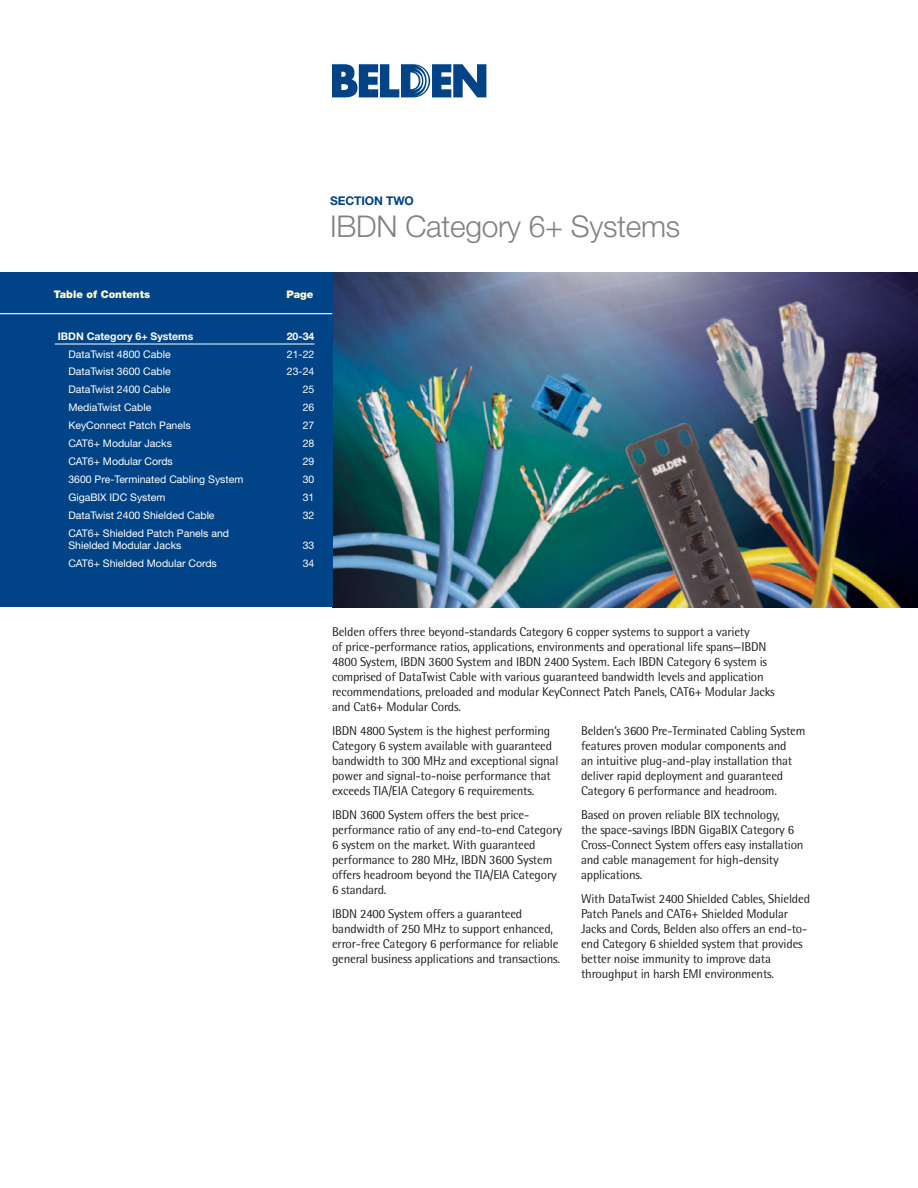
<style>
.page{position:relative;width:918px;height:1188px;background:#fff}
.page>*{position:absolute;margin:0;border:0;box-sizing:border-box;transform-origin:0 0}
.t1{font:300 30px "Helvetica Neue";letter-spacing:-.01em;color:#808285}
.t2{font:12.75px/15px "Rotis Semi Sans";letter-spacing:-.015em;color:#231f20}
.t3{font:700 12px "Helvetica Neue";letter-spacing:-.01em;color:#004387}
.t4{font:10.5px/12px "Helvetica Neue";color:#fff}
.t5{font:700 10.5px "Helvetica Neue";color:#fff}
.t6{font:900 10.5px "Helvetica Neue";color:#fffcd5}
</style>
<div class="page">
<svg style="left:332px;top:64px;width:154px;height:33px"></svg>
<img style="left:332px;top:272px;width:586px;height:335px">
<div style="left:0;top:272px;width:332px;height:335px;background:#004387"></div>
<hr style="left:55px;top:344px;width:259px;height:1px;background:#fff">
<hr style="left:0;top:313px;width:332px;height:1px;background:#fff">
<p class="t3" style="left:330px;top:193px;width:85px">SECTION TWO</p>
<h1 class="t1" style="left:330px;top:208px;width:352px">IBDN Category 6+ Systems</h1>
<p class="t6" style="left:54px;top:288px;width:98px">Table of Contents</p>
<p class="t6" style="left:286px;top:288px;width:29px">Page</p>
<p class="t5" style="left:58px;top:330px;width:137px">IBDN Category 6+ Systems</p>
<p class="t5" style="left:287px;top:330px;width:29px">20-34</p>
<p class="t4" style="left:68px;top:348px;width:104px">DataTwist 4800 Cable</p>
<p class="t4" style="left:287px;top:348px;width:29px">21-22</p>
<p class="t4" style="left:68px;top:366px;width:104px">DataTwist 3600 Cable</p>
<p class="t4" style="left:287px;top:366px;width:29px">23-24</p>
<p class="t4" style="left:68px;top:384px;width:104px">DataTwist 2400 Cable</p>
<p class="t4" style="left:303px;top:384px;width:13px">25</p>
<p class="t4" style="left:68px;top:401px;width:85px">MediaTwist Cable</p>
<p class="t4" style="left:303px;top:401px;width:13px">26</p>
<p class="t4" style="left:68px;top:419px;width:124px">KeyConnect Patch Panels</p>
<p class="t4" style="left:303px;top:419px;width:13px">27</p>
<p class="t4" style="left:68px;top:437px;width:105px">CAT6+ Modular Jacks</p>
<p class="t4" style="left:303px;top:437px;width:13px">28</p>
<p class="t4" style="left:68px;top:455px;width:106px">CAT6+ Modular Cords</p>
<p class="t4" style="left:303px;top:455px;width:13px">29</p>
<p class="t4" style="left:68px;top:473px;width:177px">3600 Pre-Terminated Cabling System</p>
<p class="t4" style="left:303px;top:473px;width:13px">30</p>
<p class="t4" style="left:68px;top:491px;width:99px">GigaBIX IDC System</p>
<p class="t4" style="left:303px;top:491px;width:13px">31</p>
<p class="t4" style="left:68px;top:509px;width:148px">DataTwist 2400 Shielded Cable</p>
<p class="t4" style="left:303px;top:509px;width:13px">32</p>
<p class="t4" style="left:68px;top:527px;width:162px">CAT6+ Shielded Patch Panels and<br>Shielded Modular Jacks</p>
<p class="t4" style="left:303px;top:539px;width:13px">33</p>
<p class="t4" style="left:68px;top:557px;width:150px">CAT6+ Shielded Modular Cords</p>
<p class="t4" style="left:303px;top:557px;width:13px">34</p>
<p class="t2" style="left:332px;top:624px;width:444px">Belden offers three beyond-standards Category 6 copper systems to support a variety<br>of price-performance ratios, applications, environments and operational life spans—IBDN 4800 System, IBDN 3600 System and IBDN 2400 System. Each IBDN Category 6 system is comprised of DataTwist Cable with various guaranteed bandwidth levels and application recommendations, preloaded and modular KeyConnect Patch Panels, CAT6+ Modular Jacks and Cat6+ Modular Cords.</p>
<p class="t2" style="left:332px;top:723px;width:228px">IBDN 4800 System is the highest performing Category 6 system available with guaranteed bandwidth to 300 MHz and exceptional signal power and signal-to-noise performance that exceeds TIA/EIA Category 6 requirements.</p>
<p class="t2" style="left:332px;top:807px;width:231px">IBDN 3600 System offers the best price&shy;performance ratio of any end-to-end Category 6 system on the market. With guaranteed performance to 280 MHz, IBDN 3600 System offers headroom beyond the TIA/EIA Category 6 standard.</p>
<p class="t2" style="left:332px;top:906px;width:230px">IBDN 2400 System offers a guaranteed bandwidth of 250 MHz to support enhanced, error-free Category 6 performance for reliable general business applications and transactions.</p>
<p class="t2" style="left:581px;top:723px;width:226px">Belden’s 3600 Pre-Terminated Cabling System features proven modular components and<br>an intuitive plug-and-play installation that deliver rapid deployment and guaranteed Category 6 performance and headroom.</p>
<p class="t2" style="left:581px;top:807px;width:224px">Based on proven reliable BIX technology,<br>the space-savings IBDN GigaBIX Category 6<br>Cross-Connect System offers easy installation and cable management for high-density applications.</p>
<p class="t2" style="left:581px;top:891px;width:230px">With DataTwist 2400 Shielded Cables, Shielded Patch Panels and CAT6+ Shielded Modular Jacks and Cords, Belden also offers an end-to&shy;end Category 6 shielded system that provides better noise immunity to improve data throughput in harsh EMI environments.</p>
</div>
